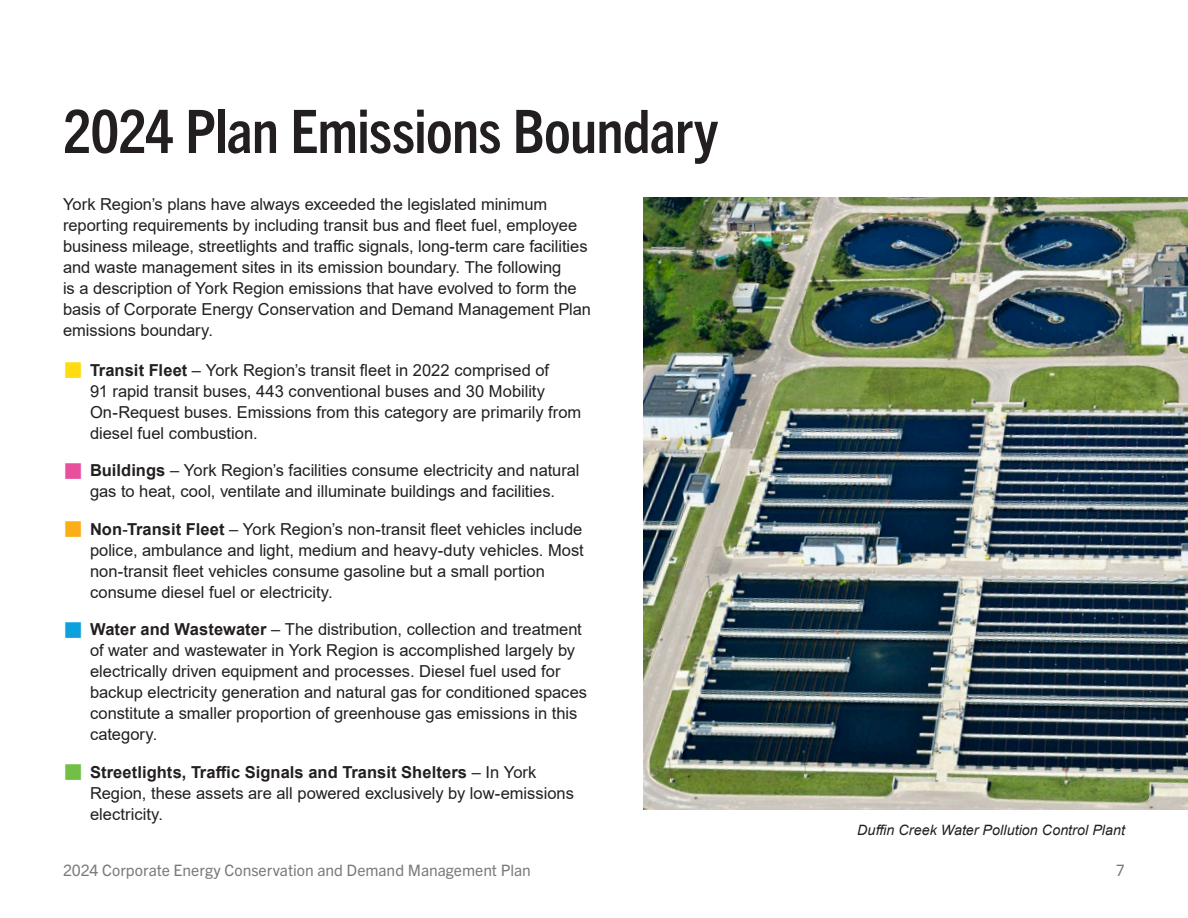
<style>
.page{position:relative;width:1188px;height:918px;background:#fff}
.page>*{position:absolute;margin:0;border:0;box-sizing:border-box;transform-origin:0 0}
.Heading_1{font:700 condensed 60px "Trade Gothic Next LT Pro";letter-spacing:-.015em;color:#231f20}
.Body{font:16.5px/21px "Arial";color:#231f20}
.t1{font:15.75px "Trade Gothic Next LT Pro";color:#57585a}
.t2{font:italic 14.25px "Arial";letter-spacing:.005em;color:#231f20}
.s1{font-weight:700}
</style>
<div class="page">
<img style="left:644px;top:198px;width:544px;height:612px">
<p class="Heading_1" style="left:63px;top:90px;width:656px">2024 Plan Emissions Boundary</p>
<p class="Body" style="left:63px;top:194px;width:530px">York Region’s plans have always exceeded the legislated minimum reporting requirements by including transit bus and fleet fuel, employee business mileage, streetlights and traffic signals, long-term care facilities and waste management sites in its emission boundary. The following<br>is a description of York Region emissions that have evolved to form the basis of Corporate Energy Conservation and Demand Management Plan emissions boundary.</p>
<p class="Body" style="left:90px;top:359px;width:493px"><span class="s1">Transit Fleet</span> – York Region’s transit fleet in 2022 comprised of<br>91 rapid transit buses, 443 conventional buses and 30 Mobility On‑Request buses. Emissions from this category are primarily from diesel fuel combustion.</p>
<p class="Body" style="left:90px;top:460px;width:491px"><span class="s1">Buildings</span> – York Region’s facilities consume electricity and natural gas to heat, cool, ventilate and illuminate buildings and facilities.</p>
<p class="Body" style="left:90px;top:518px;width:495px"><span class="s1">Non</span>-<span class="s1">Transit Fleet</span> – York Region’s non-transit fleet vehicles include police, ambulance and light, medium and heavy-duty vehicles. Most non-transit fleet vehicles consume gasoline but a small portion consume diesel fuel or electricity.</p>
<p class="Body" style="left:90px;top:619px;width:499px"><span class="s1">Water and Wastewater</span> – The distribution, collection and treatment of water and wastewater in York Region is accomplished largely by electrically driven equipment and processes. Diesel fuel used for backup electricity generation and natural gas for conditioned spaces constitute a smaller proportion of greenhouse gas emissions in this category.</p>
<p class="Body" style="left:90px;top:761px;width:485px"><span class="s1">Streetlights, Traffic Signals and Transit Shelters</span> – In York<br>Region, these assets are all powered exclusively by low-emissions electricity.</p>
<p class="t2" style="left:857px;top:821px;width:269px">Duffin Creek Water Pollution Control Plant</p>
<p class="t1" style="left:63px;top:859px;width:469px">2024 Corporate Energy Conservation and Demand Management Plan</p>
<p class="t1" style="left:1116px;top:859px;width:11px">7</p>
</div>
